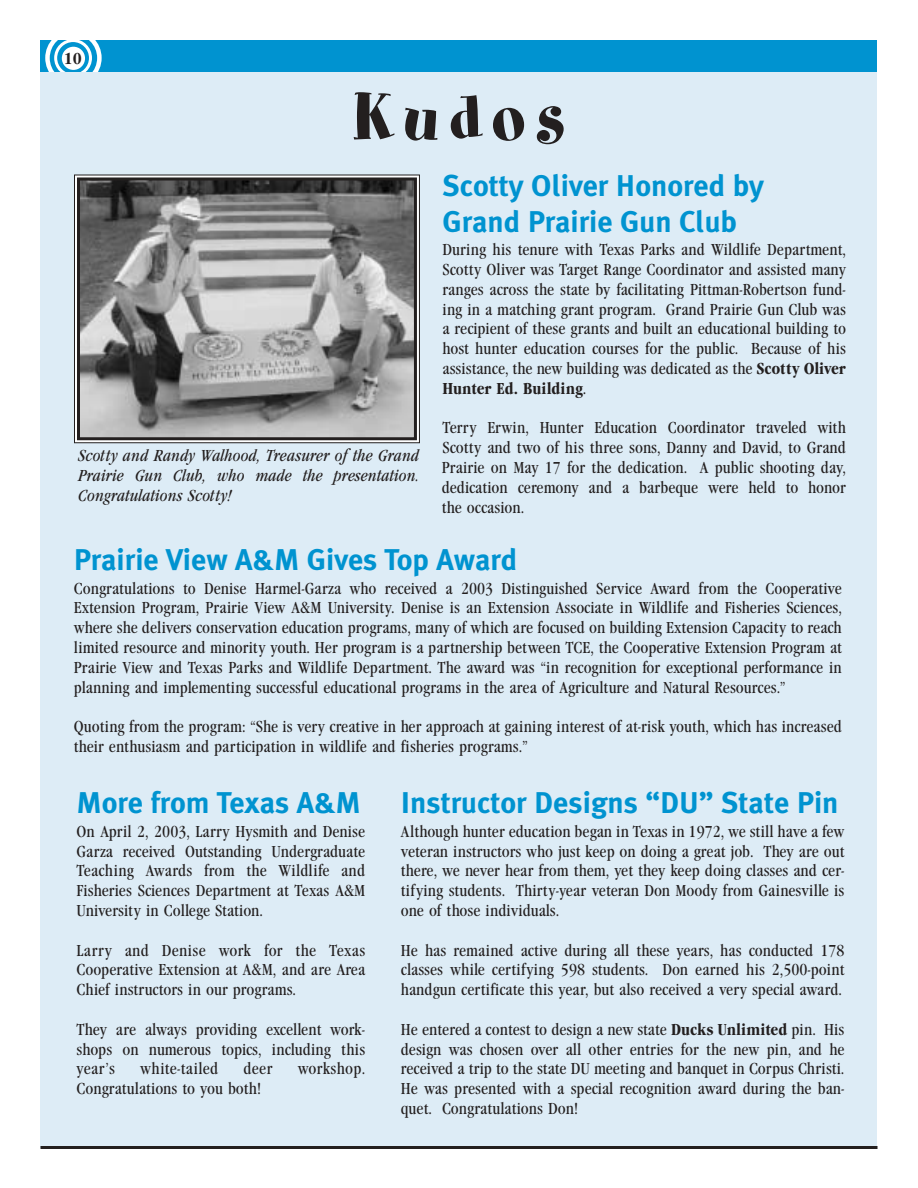
<style>
.page{position:relative;width:918px;height:1188px;background:#fff}
.page>*{position:absolute;margin:0;border:0;box-sizing:border-box;transform-origin:0 0}
.t1{font:75px "Spumoni LP";letter-spacing:.135em;color:#231f1f}
.t2{font:700 30px/36px "Meta Plus";color:#0093d0}
.t3{font:16.5px/19.8px "Garamond Condensed Book DTC";color:#231f1f;text-align:justify}
.t4{font:16.5px/19.8px "Garamond Condensed Book Italic DTC";color:#231f1f;text-align:justify}
.t5{font:16.5px "Garamond Condensed Book DTC";letter-spacing:.02em;color:#231f1f}
.t6{font:16.5px "Garamond Condensed Bold DTC";color:#231f1f}
.s1{font-family:"Garamond Condensed Bold DTC"}
.s2{font-family:"Garamond Condensed Book DTC"}
</style>
<div class="page">
<div style="left:40px;top:40px;width:838px;height:34px;background:#0093d0"></div>
<svg style="left:45px;top:40px;width:57px;height:32px"></svg>
<div style="left:62px;top:47px;width:23px;height:23px;background:#fff;border-radius:50%"></div>
<div style="left:40px;top:72px;width:838px;height:1076px;background:#ddecf6"></div>
<img style="left:81px;top:182px;width:332px;height:254px">
<div style="left:74px;top:175px;width:346px;height:268px;border:1px solid #231f1f"></div>
<div style="left:77px;top:178px;width:340px;height:262px;border:3px solid #231f1f"></div>
<hr style="left:40px;top:1146px;width:838px;height:3px;background:#231f1f">
<p class="t6" style="left:64px;top:51px;width:20px">10</p>
<h1 class="t1" style="left:353px;top:68px;width:214px">Kudos</h1>
<h2 class="t2" style="left:442px;top:170px;width:323px">Scotty Oliver Honored by<br>Grand Prairie Gun Club</h2>
<p class="t3" style="left:442px;top:241px;width:405px">During his tenure with Texas Parks and Wildlife Department, Scotty Oliver was Target Range Coordinator and assisted many ranges across the state by facilitating Pittman-Robertson fund&shy;ing in a matching grant program. Grand Prairie Gun Club was a recipient of these grants and built an educational building to host hunter education courses for the public. Because of his assistance, the new building was dedicated as the <span class="s1">Scotty Oliver</span></p>
<p class="t6" style="left:442px;top:382px;width:145px">Hunter Ed. Building<span class="s2">.</span></p>
<p class="t3" style="left:442px;top:419px;width:406px">Terry Erwin, Hunter Education Coordinator traveled with Scotty and two of his three sons, Danny and David, to Grand Prairie on May 17 for the dedication. A public shooting day, dedication ceremony and a barbeque were held to honor the occasion.</p>
<h2 class="t2" style="left:74px;top:544px;width:445px">Prairie View A&amp;M Gives Top Award</h2>
<p class="t3" style="left:74px;top:580px;width:770px">Congratulations to Denise Harmel-Garza who received a 2003 Distinguished Service Award from the Cooperative Extension Program, Prairie View A&amp;M University. Denise is an Extension Associate in Wildlife and Fisheries Sciences, where she delivers conservation education programs, many of which are focused on building Extension Capacity to reach limited resource and minority youth. Her program is a partnership between TCE, the Cooperative Extension Program at Prairie View and Texas Parks and Wildlife Department. The award was “in recognition for exceptional performance in planning and implementing successful educational programs in the area of Agriculture and Natural Resources.”</p>
<p class="t3" style="left:74px;top:718px;width:770px">Quoting from the program: “She is very creative in her approach at gaining interest of at-risk youth, which has increased their enthusiasm and participation in wildlife and fisheries programs.”</p>
<h2 class="t2" style="left:401px;top:787px;width:439px">Instructor Designs “DU” State Pin</h2>
<p class="t3" style="left:401px;top:823px;width:445px">Although hunter education began in Texas in 1972, we still have a few veteran instructors who just keep on doing a great job. They are out there, we never hear from them, yet they keep doing classes and cer&shy;tifying students. Thirty-year veteran Don Moody from Gainesville is one of those individuals.</p>
<p class="t3" style="left:401px;top:942px;width:445px">He has remained active during all these years, has conducted 178 classes while certifying 598 students. Don earned his 2,500-point handgun certificate this year, but also received a very special award.</p>
<p class="t3" style="left:401px;top:1021px;width:445px">He entered a contest to design a new state <span class="s1">Ducks Unlimited</span> pin. His design was chosen over all other entries for the new pin, and he received a trip to the state DU meeting and banquet in Corpus Christi.<br>He was presented with a special recognition award during the ban&shy;quet. Congratulations Don!</p>
<p class="t4" style="left:78px;top:447px;width:343px">Scotty and Randy Walhood, Treasurer of the Grand Prairie Gun Club, who made the presentation.<br>Congratulations Scotty!</p>
<h2 class="t2" style="left:76px;top:787px;width:286px">More from Texas A&amp;M</h2>
<p class="t3" style="left:76px;top:823px;width:290px">On April 2, 2003, Larry Hysmith and Denise Garza received Outstanding Undergraduate Teaching Awards from the Wildlife and Fisheries Sciences Department at Texas A&amp;M University in College Station.</p>
<p class="t3" style="left:76px;top:942px;width:290px">Larry and Denise work for the Texas Cooperative Extension at A&amp;M, and are Area Chief instructors in our programs.</p>
<p class="t3" style="left:76px;top:1021px;width:290px">They are always providing excellent work&shy;shops on numerous topics, including this year’s</p>
<p class="t5" style="left:140px;top:1062px;width:80px">white-tailed</p>
<p class="t3" style="left:243px;top:1060px;width:31px">deer</p>
<p class="t5" style="left:298px;top:1062px;width:69px">workshop.</p>
<p class="t3" style="left:77px;top:1080px;width:186px">Congratulations to you both!</p>
</div>
